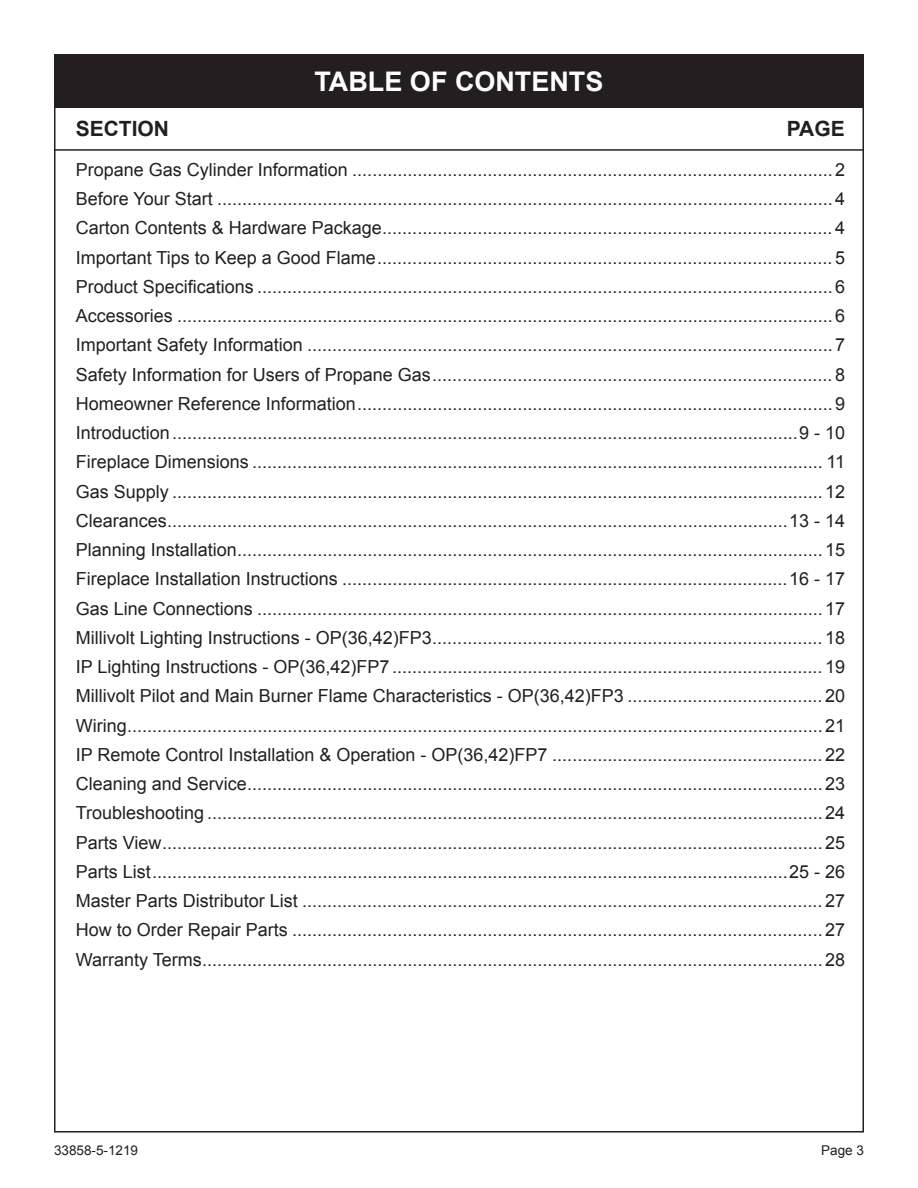
<style>
.page{position:relative;width:918px;height:1188px;background:#fff}
.page>*{position:absolute;margin:0;border:0;box-sizing:border-box;transform-origin:0 0}
.t1{font:700 27px "Arial";color:#fff}
.t2{font:700 21px "Arial";color:#231f20}
.t3{font:18px/29.2px "Arial";color:#231f20;text-align:justify}
.t4{font:13.5px "Arial";color:#231f20}
</style>
<div class="page">
<div style="left:54px;top:54px;width:810px;height:54px;background:#231f20"></div>
<hr style="left:54px;top:149px;width:810px;height:2px;background:#231f20">
<h1 class="t1" style="left:315px;top:63px;width:290px">TABLE OF CONTENTS</h1>
<p class="t2" style="left:76px;top:115px;width:95px">SECTION</p>
<p class="t2" style="left:787px;top:115px;width:59px">PAGE</p>
<p class="t3" style="left:76px;top:155px;width:771px">Propane Gas Cylinder Information ................................................................................................ 2<br>Before Your Start ...........................................................................................................................4<br>Carton Contents &amp; Hardware Package.......................................................................................... 4<br>Important Tips to Keep a Good Flame........................................................................................... 5<br>Product Specifications ...................................................................................................................6<br>Accessories ...................................................................................................................................6<br>Important Safety Information ......................................................................................................... 7<br>Safety Information for Users of Propane Gas................................................................................ 8<br>Homeowner Reference Information............................................................................................... 9<br>Introduction.............................................................................................................................9 - 10<br>Fireplace Dimensions .................................................................................................................. 11<br>Gas Supply ..................................................................................................................................12<br>Clearances............................................................................................................................13 - 14<br>Planning Installation.....................................................................................................................15<br>Fireplace Installation Instructions .........................................................................................16 - 17<br>Gas Line Connections .................................................................................................................17<br>Millivolt Lighting Instructions - OP(36,42)FP3.............................................................................. 18<br>IP Lighting Instructions - OP(36,42)FP7 ...................................................................................... 19<br>Millivolt Pilot and Main Burner Flame Characteristics - OP(36,42)FP3 ....................................... 20<br>Wiring...........................................................................................................................................21<br>IP Remote Control Installation &amp; Operation - OP(36,42)FP7 ...................................................... 22<br>Cleaning and Service...................................................................................................................23<br>Troubleshooting ...........................................................................................................................24<br>Parts View....................................................................................................................................25<br>Parts List...............................................................................................................................25 - 26<br>Master Parts Distributor List ........................................................................................................ 27<br>How to Order Repair Parts .......................................................................................................... 27<br>Warranty Terms............................................................................................................................28</p>
<p class="t4" style="left:54px;top:1142px;width:86px">33858-5-1219</p>
<p class="t4" style="left:821px;top:1142px;width:44px">Page 3</p>
</div>
